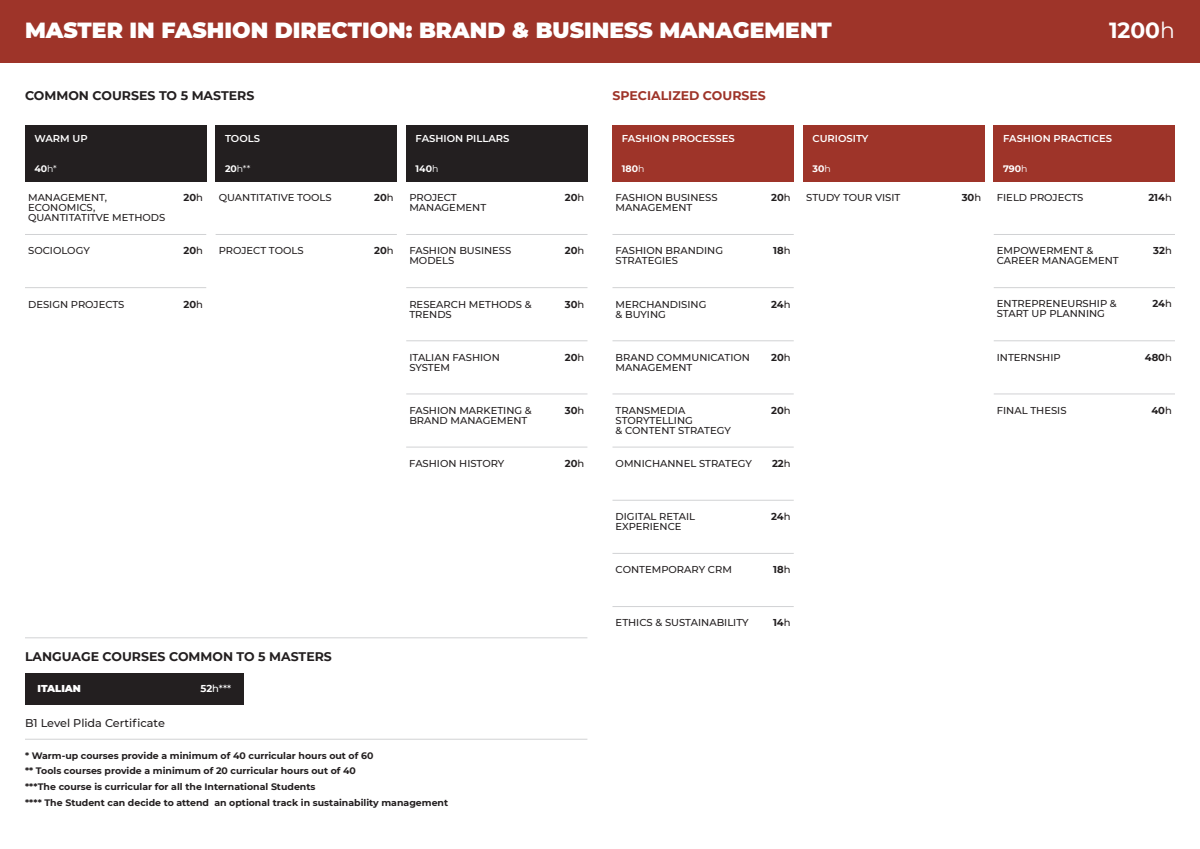
<style>
.page{position:relative;width:1200px;height:849px;background:#fff}
.page>*{position:absolute;margin:0;border:0;box-sizing:border-box;transform-origin:0 0}
.t1{font:900 21.88px "Montserrat";color:#fff}
.t2{font:700 21.88px "Montserrat";color:#fff}
.t3{font:700 12.5px "Montserrat";color:#231f20}
.t4{font:700 12.5px "Montserrat";color:#9e3429}
.t5{font:500 11.25px "Montserrat";color:#231f20}
.t6{font:500 10px/10px "Montserrat";color:#231f20}
.t7{font:700 10px "Montserrat";color:#231f20}
.t8{font:600 10px "Montserrat";color:#fff}
.t9{font:900 10px "Montserrat";color:#fff}
.t10{font:500 10px "Montserrat";color:#fff}
.t11{font:700 9.38px/15.6px "Montserrat";color:#231f20}
.t12{font:700 9.38px "Montserrat";color:#fff}
.t13{font:9.38px "Montserrat";color:#fff}
.s1{font-weight:400}
.s2{font-weight:700}
.s3{font-weight:500}
</style>
<div class="page">
<div style="left:25px;top:673px;width:219px;height:31px;background:#231f20"></div>
<div style="left:0;top:0;width:1200px;height:62px;background:#9e3429"></div>
<div style="left:612px;top:125px;width:182px;height:56px;background:#9e3429"></div>
<div style="left:994px;top:125px;width:181px;height:56px;background:#9e3429"></div>
<div style="left:803px;top:125px;width:181px;height:56px;background:#9e3429"></div>
<div style="left:25px;top:125px;width:181px;height:56px;background:#231f20"></div>
<div style="left:406px;top:125px;width:182px;height:56px;background:#231f20"></div>
<div style="left:216px;top:125px;width:181px;height:56px;background:#231f20"></div>
<hr style="left:25px;top:234px;width:181px;height:1px;background:#d1d2d4">
<hr style="left:25px;top:287px;width:181px;height:1px;background:#d1d2d4">
<hr style="left:25px;top:637px;width:562px;height:1px;background:#d1d2d4">
<hr style="left:25px;top:739px;width:562px;height:1px;background:#d1d2d4">
<hr style="left:216px;top:234px;width:181px;height:1px;background:#d1d2d4">
<hr style="left:406px;top:234px;width:181px;height:1px;background:#d1d2d4">
<hr style="left:406px;top:287px;width:181px;height:1px;background:#d1d2d4">
<hr style="left:406px;top:340px;width:181px;height:1px;background:#d1d2d4">
<hr style="left:406px;top:393px;width:181px;height:1px;background:#d1d2d4">
<hr style="left:406px;top:447px;width:181px;height:1px;background:#d1d2d4">
<hr style="left:613px;top:234px;width:181px;height:1px;background:#d1d2d4">
<hr style="left:613px;top:287px;width:181px;height:1px;background:#d1d2d4">
<hr style="left:613px;top:340px;width:181px;height:1px;background:#d1d2d4">
<hr style="left:613px;top:393px;width:181px;height:1px;background:#d1d2d4">
<hr style="left:613px;top:447px;width:181px;height:1px;background:#d1d2d4">
<hr style="left:613px;top:500px;width:181px;height:1px;background:#d1d2d4">
<hr style="left:613px;top:553px;width:181px;height:1px;background:#d1d2d4">
<hr style="left:613px;top:606px;width:181px;height:1px;background:#d1d2d4">
<hr style="left:994px;top:234px;width:181px;height:1px;background:#d1d2d4">
<hr style="left:994px;top:287px;width:181px;height:1px;background:#d1d2d4">
<hr style="left:994px;top:340px;width:181px;height:1px;background:#d1d2d4">
<hr style="left:994px;top:393px;width:181px;height:1px;background:#d1d2d4">
<h1 class="t1" style="left:25px;top:13px;width:808px">MASTER IN FASHION DIRECTION: BRAND &amp; BUSINESS MANAGEMENT</h1>
<h1 class="t2" style="left:1109px;top:14px;width:67px">1200<span class="s1">h</span></h1>
<p class="t3" style="left:25px;top:87px;width:231px">COMMON COURSES TO 5 MASTERS</p>
<p class="t4" style="left:613px;top:87px;width:155px">SPECIALIZED COURSES</p>
<p class="t8" style="left:34px;top:131px;width:55px">WARM UP</p>
<p class="t8" style="left:225px;top:131px;width:36px">TOOLS</p>
<p class="t8" style="left:416px;top:131px;width:95px">FASHION PILLARS</p>
<p class="t8" style="left:622px;top:131px;width:114px">FASHION PROCESSES</p>
<p class="t8" style="left:813px;top:131px;width:58px">CURIOSITY</p>
<p class="t8" style="left:1003px;top:131px;width:110px">FASHION PRACTICES</p>
<p class="t12" style="left:34px;top:162px;width:24px">40<span class="s1">h*</span></p>
<p class="t13" style="left:225px;top:162px;width:27px"><span class="s2">20</span>h**</p>
<p class="t12" style="left:416px;top:162px;width:24px">140<span class="s1">h</span></p>
<p class="t12" style="left:622px;top:162px;width:24px">180<span class="s1">h</span></p>
<p class="t12" style="left:813px;top:162px;width:20px">30<span class="s1">h</span></p>
<p class="t12" style="left:1003px;top:162px;width:26px">790<span class="s1">h</span></p>
<p class="t6" style="left:28px;top:192px;width:139px">MANAGEMENT,<br>ECONOMICS,<br>QUANTITATITVE METHODS</p>
<p class="t7" style="left:184px;top:190px;width:21px">20<span class="s3">h</span></p>
<p class="t6" style="left:28px;top:245px;width:63px">SOCIOLOGY</p>
<p class="t7" style="left:184px;top:244px;width:21px">20<span class="s3">h</span></p>
<p class="t6" style="left:28px;top:298px;width:98px">DESIGN PROJECTS</p>
<p class="t7" style="left:184px;top:297px;width:21px">20<span class="s3">h</span></p>
<p class="t6" style="left:219px;top:192px;width:114px">QUANTITATIVE TOOLS</p>
<p class="t7" style="left:374px;top:190px;width:21px">20<span class="s3">h</span></p>
<p class="t6" style="left:219px;top:245px;width:86px">PROJECT TOOLS</p>
<p class="t7" style="left:374px;top:244px;width:21px">20<span class="s3">h</span></p>
<p class="t6" style="left:409px;top:192px;width:78px">PROJECT<br>MANAGEMENT</p>
<p class="t7" style="left:565px;top:190px;width:21px">20<span class="s3">h</span></p>
<p class="t6" style="left:409px;top:245px;width:104px">FASHION BUSINESS<br>MODELS</p>
<p class="t7" style="left:565px;top:244px;width:21px">20<span class="s3">h</span></p>
<p class="t6" style="left:409px;top:298px;width:124px">RESEARCH METHODS &amp;<br>TRENDS</p>
<p class="t7" style="left:565px;top:297px;width:21px">30<span class="s3">h</span></p>
<p class="t6" style="left:409px;top:352px;width:92px">ITALIAN FASHION<br>SYSTEM</p>
<p class="t7" style="left:565px;top:350px;width:21px">20<span class="s3">h</span></p>
<p class="t6" style="left:409px;top:405px;width:124px">FASHION MARKETING &amp;<br>BRAND MANAGEMENT</p>
<p class="t7" style="left:565px;top:403px;width:21px">30<span class="s3">h</span></p>
<p class="t6" style="left:409px;top:458px;width:97px">FASHION HISTORY</p>
<p class="t7" style="left:565px;top:456px;width:21px">20<span class="s3">h</span></p>
<p class="t3" style="left:25px;top:647px;width:308px">LANGUAGE COURSES COMMON TO 5 MASTERS</p>
<p class="t9" style="left:38px;top:681px;width:45px">ITALIAN</p>
<p class="t10" style="left:201px;top:682px;width:32px"><span class="s2">52</span>h***</p>
<p class="t5" style="left:25px;top:714px;width:141px">B1 Level Plida Certificate</p>
<p class="t11" style="left:25px;top:747px;width:425px">* Warm-up courses provide a minimum of 40 curricular hours out of 60<br>** Tools courses provide a minimum of 20 curricular hours out of 40<br>***The course is curricular for all the International Students<br>**** The Student can decide to attend an optional track in sustainability management</p>
<p class="t6" style="left:616px;top:192px;width:104px">FASHION BUSINESS<br>MANAGEMENT</p>
<p class="t7" style="left:771px;top:190px;width:21px">20<span class="s3">h</span></p>
<p class="t6" style="left:616px;top:245px;width:109px">FASHION BRANDING<br>STRATEGIES</p>
<p class="t7" style="left:773px;top:243px;width:19px">18<span class="s3">h</span></p>
<p class="t6" style="left:616px;top:298px;width:92px">MERCHANDISING &amp; BUYING</p>
<p class="t7" style="left:771px;top:297px;width:21px">24<span class="s3">h</span></p>
<p class="t6" style="left:616px;top:352px;width:136px">BRAND COMMUNICATION<br>MANAGEMENT</p>
<p class="t7" style="left:771px;top:350px;width:21px">20<span class="s3">h</span></p>
<p class="t6" style="left:616px;top:405px;width:117px">TRANSMEDIA<br>STORYTELLING<br>&amp; CONTENT STRATEGY</p>
<p class="t7" style="left:771px;top:403px;width:21px">20<span class="s3">h</span></p>
<p class="t6" style="left:616px;top:458px;width:138px">OMNICHANNEL STRATEGY</p>
<p class="t7" style="left:772px;top:456px;width:20px">22<span class="s3">h</span></p>
<p class="t6" style="left:806px;top:192px;width:96px">STUDY TOUR VISIT</p>
<p class="t7" style="left:962px;top:190px;width:21px">30<span class="s3">h</span></p>
<p class="t6" style="left:997px;top:192px;width:88px">FIELD PROJECTS</p>
<p class="t7" style="left:1148px;top:190px;width:25px">214<span class="s3">h</span></p>
<p class="t6" style="left:997px;top:245px;width:123px">EMPOWERMENT &amp;<br>CAREER MANAGEMENT</p>
<p class="t7" style="left:1153px;top:243px;width:20px">32<span class="s3">h</span></p>
<p class="t6" style="left:997px;top:298px;width:121px">ENTREPRENEURSHIP &amp;<br>START UP PLANNING</p>
<p class="t7" style="left:1152px;top:297px;width:21px">24<span class="s3">h</span></p>
<p class="t6" style="left:997px;top:352px;width:65px">INTERNSHIP</p>
<p class="t7" style="left:1145px;top:350px;width:29px">480<span class="s3">h</span></p>
<p class="t6" style="left:997px;top:405px;width:71px">FINAL THESIS</p>
<p class="t7" style="left:1151px;top:403px;width:22px">40<span class="s3">h</span></p>
<p class="t6" style="left:616px;top:511px;width:81px">DIGITAL RETAIL<br>EXPERIENCE</p>
<p class="t7" style="left:771px;top:509px;width:21px">24<span class="s3">h</span></p>
<p class="t6" style="left:616px;top:564px;width:118px">CONTEMPORARY CRM</p>
<p class="t7" style="left:773px;top:562px;width:19px">18<span class="s3">h</span></p>
<p class="t6" style="left:616px;top:617px;width:135px">ETHICS &amp; SUSTAINABILITY</p>
<p class="t7" style="left:773px;top:615px;width:19px">14<span class="s3">h</span></p>
</div>
